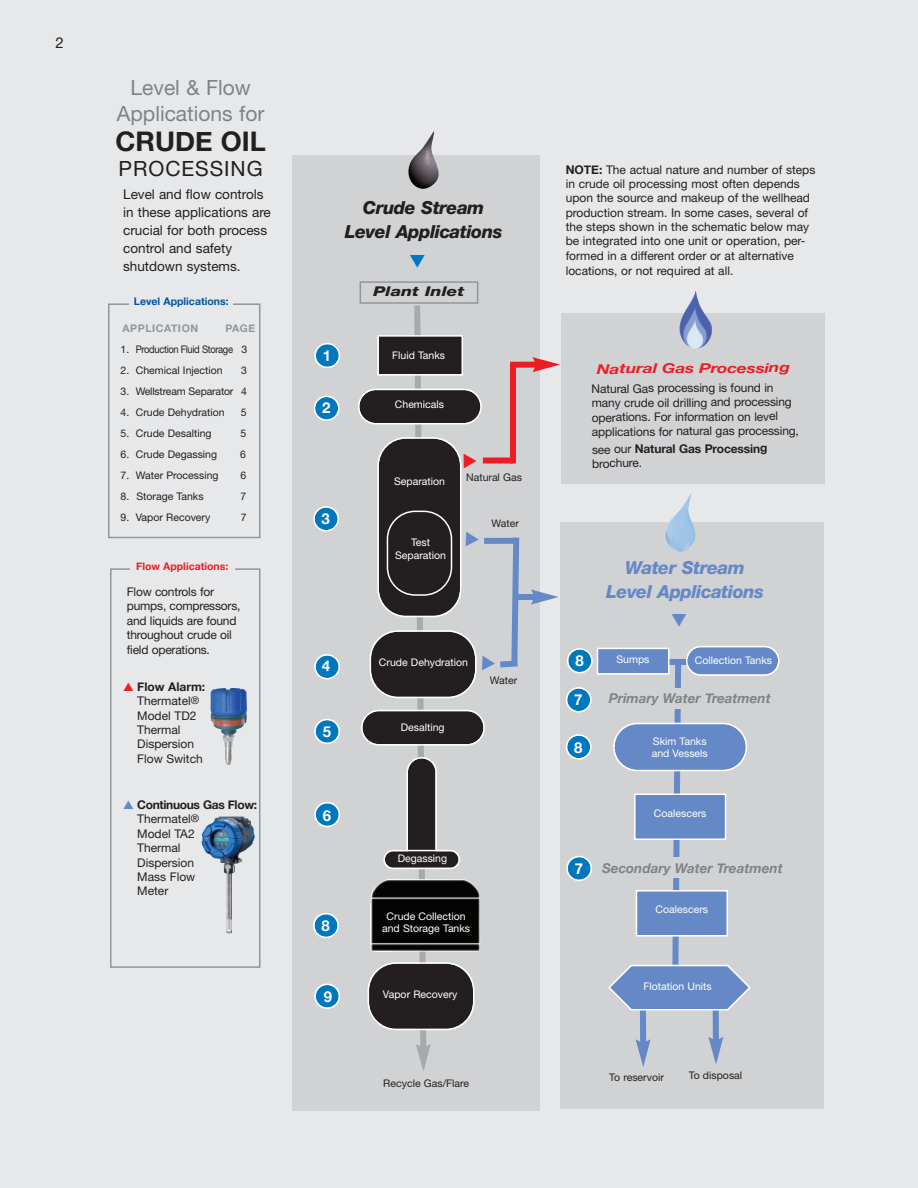
<style>
.page{position:relative;width:918px;height:1188px;background:#e7e8e9}
.page>*{position:absolute;margin:0;border:0;box-sizing:border-box;transform-origin:0 0}
.t1{font:700 27px "Helvetica Neue";color:#231f20}
.t2{font:21px/25.5px "Helvetica Neue";color:#808285;text-align:center}
.t3{font:21px "Helvetica Neue";letter-spacing:.045em;color:#231f20}
.t4{font:italic 800 18px/23.2px "Helvetica Neue";letter-spacing:-.025em;color:#231f20;text-align:center}
.t5{font:italic 800 18px/23.2px "Helvetica Neue";letter-spacing:-.025em;color:#6489c6;text-align:center}
.t6{font:700 15px "Helvetica Neue";color:#fff}
.t7{font:15px "Helvetica Neue";color:#231f20}
.t8{font:13.5px/18px "Helvetica Neue";color:#231f20}
.t9{font:italic 700 13.5px "Helvetica Neue";color:#808285}
.t10{font:italic 700 13.5px "Helvetica Neue";letter-spacing:-.01em;color:#ee1d23;scale:1.3 1}
.t11{font:italic 800 13.5px "Helvetica Neue";color:#231f20;scale:1.3 1}
.t12{font:12px/14.4px "Helvetica Neue";color:#231f20}
.t13{font:700 12px/14.5px "Helvetica Neue";letter-spacing:-.015em;color:#231f20}
.t14{font:10.5px "Helvetica Neue";color:#231f20}
.t15{font:10.5px/12.6px "Helvetica Neue";color:#fff;text-align:center}
.t16{font:10.5px "Helvetica Neue";letter-spacing:-.04em;color:#231f20}
.t17{font:700 10.5px "Helvetica Neue";color:#0154a6}
.t18{font:700 10.5px "Helvetica Neue";color:#ee1d23}
.t19{font:700 10.5px "Helvetica Neue";letter-spacing:.055em;color:#939598}
.s1{color:#ee1d23}
.s2{font-weight:700}
.s3{font-size:10.5px}
.s4{color:#6489c6}
.s5{font-weight:400}
</style>
<div class="page">
<div style="left:560px;top:522px;width:263px;height:587px;background:#d1d2d4"></div>
<div style="left:561px;top:313px;width:264px;height:171px;background:#d1d2d4"></div>
<div style="left:293px;top:155px;width:247px;height:956px;background:#d1d2d4"></div>
<div style="left:108px;top:303px;width:152px;height:235px;border:2px solid #939598"></div>
<div style="left:110px;top:568px;width:150px;height:400px;border:2px solid #939598"></div>
<div style="left:360px;top:281px;width:118px;height:23px;border:2px solid #939598"></div>
<div style="left:598px;top:649px;width:70px;height:24px;background:#6489c6"></div>
<div style="left:597px;top:648px;width:72px;height:27px;border:2px solid #fff"></div>
<svg style="left:313px;top:506px;width:26px;height:26px"></svg>
<svg style="left:314px;top:343px;width:26px;height:25px"></svg>
<svg style="left:314px;top:396px;width:26px;height:25px"></svg>
<img style="left:665px;top:493px;width:31px;height:59px">
<img style="left:408px;top:131px;width:31px;height:58px">
<svg style="left:567px;top:648px;width:26px;height:25px"></svg>
<svg style="left:314px;top:719px;width:26px;height:25px"></svg>
<svg style="left:608px;top:646px;width:172px;height:421px"></svg>
<svg style="left:566px;top:687px;width:26px;height:26px"></svg>
<div style="left:130px;top:560px;width:104px;height:23px;background:#e7e8e9"></div>
<svg style="left:314px;top:802px;width:26px;height:25px"></svg>
<svg style="left:313px;top:913px;width:26px;height:25px"></svg>
<div style="left:130px;top:295px;width:103px;height:18px;background:#e7e8e9"></div>
<img style="left:679px;top:290px;width:33px;height:59px">
<svg style="left:566px;top:734px;width:26px;height:26px"></svg>
<svg style="left:566px;top:856px;width:26px;height:25px"></svg>
<img style="left:211px;top:688px;width:36px;height:77px">
<img style="left:201px;top:817px;width:54px;height:116px">
<svg style="left:314px;top:984px;width:26px;height:25px"></svg>
<svg style="left:314px;top:654px;width:26px;height:25px"></svg>
<svg style="left:358px;top:299px;width:202px;height:772px"></svg>
<p class="t7" style="left:56px;top:37px;width:10px">2</p>
<h2 class="t2" style="left:117px;top:77px;width:149px">Level &amp; Flow<br>Applications for</h2>
<h1 class="t1" style="left:116px;top:124px;width:152px">CRUDE OIL</h1>
<h2 class="t3" style="left:119px;top:161px;width:146px">PROCESSING</h2>
<p class="t8" style="left:123px;top:186px;width:149px">Level and flow controls in these applications are crucial for both process control and safety shutdown systems.</p>
<p class="t17" style="left:134px;top:295px;width:96px">Level Applications:</p>
<p class="t19" style="left:122px;top:321px;width:77px">APPLICATION</p>
<p class="t19" style="left:225px;top:321px;width:31px">PAGE</p>
<p class="t16" style="left:121px;top:345px;width:128px">1. Production Fluid Storage 3</p>
<p class="t14" style="left:121px;top:366px;width:104px">2. Chemical Injection</p>
<p class="t14" style="left:241px;top:366px;width:7px">3</p>
<p class="t14" style="left:121px;top:387px;width:128px">3. Wellstream Separator 4</p>
<p class="t14" style="left:121px;top:408px;width:106px">4. Crude Dehydration</p>
<p class="t14" style="left:241px;top:408px;width:7px">5</p>
<p class="t14" style="left:121px;top:429px;width:92px">5. Crude Desalting</p>
<p class="t14" style="left:240px;top:429px;width:7px">5</p>
<p class="t14" style="left:121px;top:450px;width:98px">6. Crude Degassing</p>
<p class="t14" style="left:240px;top:450px;width:7px">6</p>
<p class="t14" style="left:121px;top:471px;width:99px">7. Water Processing</p>
<p class="t14" style="left:240px;top:471px;width:7px">6</p>
<p class="t14" style="left:121px;top:492px;width:84px">8. Storage Tanks</p>
<p class="t14" style="left:240px;top:492px;width:7px">7</p>
<p class="t14" style="left:121px;top:513px;width:91px">9. Vapor Recovery</p>
<p class="t14" style="left:241px;top:513px;width:7px">7</p>
<p class="t18" style="left:136px;top:560px;width:94px">Flow Applications:</p>
<p class="t12" style="left:127px;top:586px;width:115px">Flow controls for pumps, compressors, and liquids are found throughout crude oil field operations.</p>
<p class="t12" style="left:137px;top:681px;width:70px;text-indent:-14px"><span class="s1">▲</span> <span class="s2">Flow Alarm:<br></span>Thermatel<span class="s3">®<br></span>Model TD2<br>Thermal<br>Dispersion<br>Flow Switch</p>
<p class="t12" style="left:137px;top:799px;width:121px;text-indent:-14px"><span class="s4">▲</span> <span class="s2">Continuous Gas Flow:<br></span>Thermatel<span class="s3">®<br></span>Model TA2<br>Thermal<br>Dispersion<br>Mass Flow<br>Meter</p>
<h3 class="t4" style="left:345px;top:198px;width:159px">Crude Stream<br>Level Applications</h3>
<p class="t12" style="left:566px;top:163px;width:251px"><span class="s2">NOTE:</span> The actual nature and number of steps in crude oil processing most often depends upon the source and makeup of the wellhead production stream. In some cases, several of the steps shown in the schematic below may be integrated into one unit or operation, per&shy;formed in a different order or at alternative locations, or not required at all.</p>
<p class="t11" style="left:374px;top:286px;width:71px">Plant Inlet</p>
<p class="t6" style="left:323px;top:346px;width:10px">1</p>
<p class="t15" style="left:392px;top:350px;width:55px">Fluid Tanks</p>
<p class="t6" style="left:322px;top:399px;width:10px">2</p>
<p class="t15" style="left:395px;top:399px;width:51px">Chemicals</p>
<p class="t10" style="left:597px;top:360px;width:150px">Natural Gas Processing</p>
<p class="t12" style="left:592px;top:382px;width:209px">Natural Gas processing is found in many crude oil drilling and processing operations. For information on level applications for natural gas processing,</p>
<p class="t13" style="left:592px;top:441px;width:177px"><span class="s5">see our</span> Natural Gas Processing <span class="s5">brochure.</span></p>
<p class="t15" style="left:394px;top:476px;width:52px">Separation</p>
<p class="t14" style="left:466px;top:474px;width:57px">Natural Gas</p>
<p class="t6" style="left:322px;top:510px;width:10px">3</p>
<p class="t14" style="left:492px;top:520px;width:29px">Water</p>
<p class="t15" style="left:395px;top:537px;width:52px">Test<br>Separation</p>
<h3 class="t5" style="left:606px;top:558px;width:159px">Water Stream<br>Level Applications</h3>
<p class="t15" style="left:379px;top:657px;width:90px">Crude Dehydration</p>
<p class="t14" style="left:490px;top:676px;width:29px">Water</p>
<p class="t6" style="left:575px;top:652px;width:10px">8</p>
<p class="t6" style="left:574px;top:690px;width:10px">7</p>
<p class="t15" style="left:616px;top:654px;width:35px">Sumps</p>
<p class="t9" style="left:609px;top:690px;width:163px">Primary Water Treatment</p>
<p class="t15" style="left:695px;top:655px;width:79px">Collection Tanks</p>
<p class="t6" style="left:323px;top:722px;width:10px">5</p>
<p class="t15" style="left:401px;top:722px;width:45px">Desalting</p>
<p class="t6" style="left:574px;top:738px;width:10px">8</p>
<p class="t15" style="left:652px;top:736px;width:58px;text-align:left">Skim Tanks and Vessels</p>
<p class="t6" style="left:323px;top:806px;width:10px">6</p>
<p class="t15" style="left:654px;top:808px;width:54px">Coalescers</p>
<p class="t15" style="left:398px;top:853px;width:51px">Degassing</p>
<p class="t6" style="left:575px;top:859px;width:10px">7</p>
<p class="t9" style="left:602px;top:860px;width:182px">Secondary Water Treatment</p>
<p class="t6" style="left:322px;top:917px;width:10px">8</p>
<p class="t15" style="left:382px;top:911px;width:90px">Crude Collection and Storage Tanks</p>
<p class="t15" style="left:656px;top:904px;width:54px">Coalescers</p>
<p class="t6" style="left:324px;top:988px;width:10px">9</p>
<p class="t15" style="left:383px;top:989px;width:76px">Vapor Recovery</p>
<p class="t15" style="left:643px;top:981px;width:70px">Flotation Units</p>
<p class="t14" style="left:383px;top:1079px;width:87px">Recycle Gas/Flare</p>
<p class="t14" style="left:609px;top:1074px;width:56px">To reservoir</p>
<p class="t14" style="left:689px;top:1071px;width:55px">To disposal</p>
</div>
